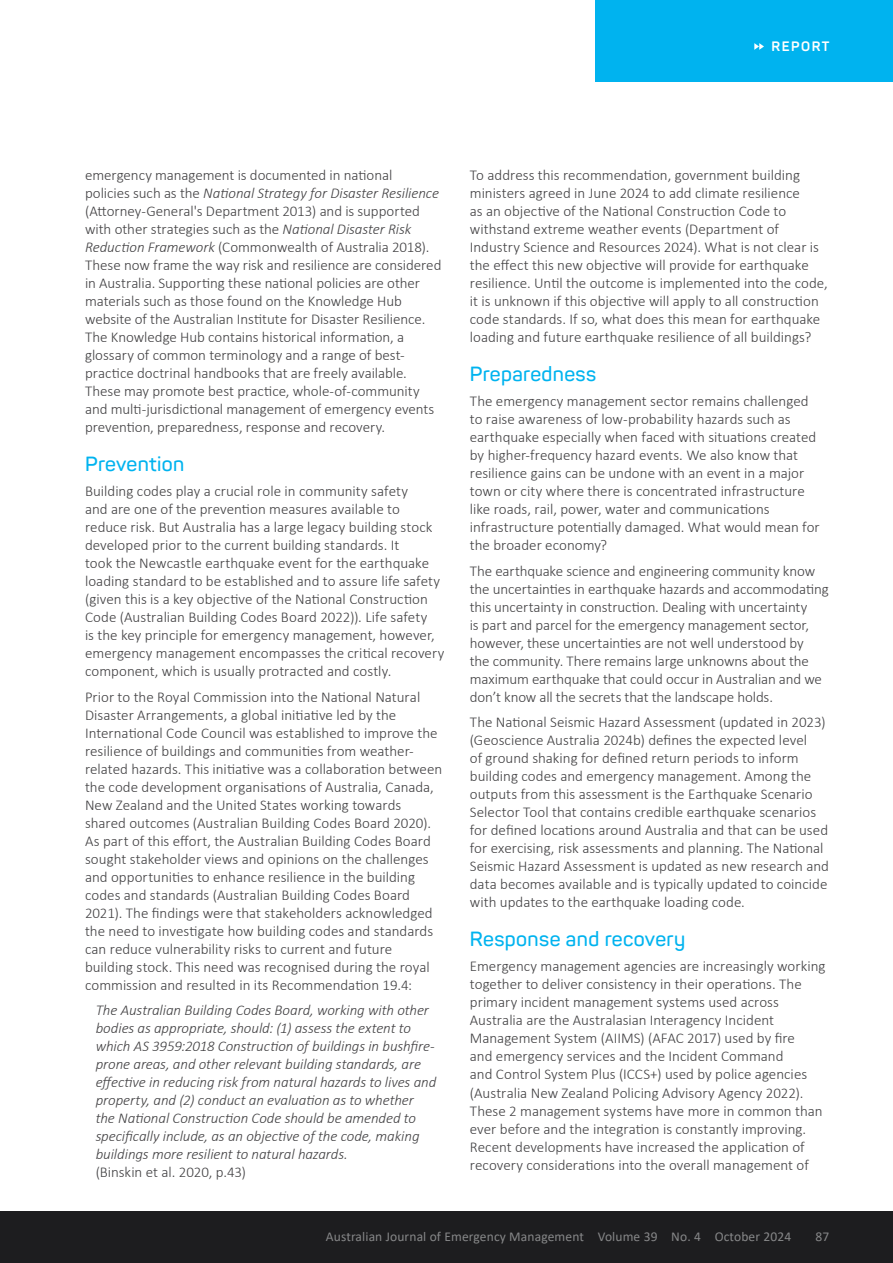
<style>
.page{position:relative;width:893px;height:1263px;background:#fff}
.page>*{position:absolute;margin:0;border:0;box-sizing:border-box;transform-origin:0 0}
.t1{font:600 20.25px "Panton";letter-spacing:.02em;color:#00b3ef}
.t2{font:300 15px/18px "Calibri";color:#414042}
.t3{font:italic 300 15px/18px "Calibri";letter-spacing:-.005em;color:#414042}
.t4{font:13.5px "Calibri";letter-spacing:.01em;color:#868788}
.t5{font:700 13.5px "Panton";letter-spacing:.11em;color:#fff}
.s1{font-style:italic}
</style>
<div class="page">
<div style="left:596px;top:0;width:297px;height:81px;background:#00b3ef"></div>
<svg style="left:754px;top:43px;width:10px;height:7px"></svg>
<div style="left:0;top:1212px;width:893px;height:51px;background:#1d1d1f"></div>
<p class="t5" style="left:772px;top:38px;width:59px">REPORT</p>
<p class="t2" style="left:85px;top:166px;width:358px">emergency management is documented in national<br>policies such as the <span class="s1">National Strategy for Disaster Resilience </span>(Attorney-General's Department 2013) and is supported with other strategies such as the <span class="s1">National Disaster Risk Reduction Framework</span> (Commonwealth of Australia 2018).<br>These now frame the way risk and resilience are considered in Australia. Supporting these national policies are other materials such as those found on the Knowledge Hub website of the Australian Institute for Disaster Resilience.<br>The Knowledge Hub contains historical information, a glossary of common terminology and a range of best&shy;practice doctrinal handbooks that are freely available.<br>These may promote best practice, whole-of-community and multi-jurisdictional management of emergency events prevention, preparedness, response and recovery.</p>
<h1 class="t1" style="left:85px;top:451px;width:101px">Prevention</h1>
<p class="t2" style="left:85px;top:482px;width:361px">Building codes play a crucial role in community safety<br>and are one of the prevention measures available to reduce risk. But Australia has a large legacy building stock developed prior to the current building standards. It<br>took the Newcastle earthquake event for the earthquake loading standard to be established and to assure life safety (given this is a key objective of the National Construction Code (Australian Building Codes Board 2022)). Life safety<br>is the key principle for emergency management, however, emergency management encompasses the critical recovery component, which is usually protracted and costly.</p>
<p class="t2" style="left:85px;top:687px;width:359px">Prior to the Royal Commission into the National Natural Disaster Arrangements, a global initiative led by the International Code Council was established to improve the resilience of buildings and communities from weather&shy;related hazards. This initiative was a collaboration between the code development organisations of Australia, Canada, New Zealand and the United States working towards shared outcomes (Australian Building Codes Board 2020).<br>As part of this effort, the Australian Building Codes Board sought stakeholder views and opinions on the challenges and opportunities to enhance resilience in the building codes and standards (Australian Building Codes Board 2021). The findings were that stakeholders acknowledged the need to investigate how building codes and standards can reduce vulnerability risks to current and future building stock. This need was recognised during the royal commission and resulted in its Recommendation 19.4:</p>
<p class="t3" style="left:96px;top:1001px;width:342px">The Australian Building Codes Board, working with other bodies as appropriate, should: (1) assess the extent to which AS 3959:2018 Construction of buildings in bushfire&shy;prone areas, and other relevant building standards, are effective in reducing risk from natural hazards to lives and property, and (2) conduct an evaluation as to whether the National Construction Code should be amended to specifically include, as an objective of the code, making buildings more resilient to natural hazards.</p>
<p class="t2" style="left:96px;top:1163px;width:152px">(Binskin et al. 2020, p.43)</p>
<p class="t2" style="left:470px;top:166px;width:359px">To address this recommendation, government building ministers agreed in June 2024 to add climate resilience<br>as an objective of the National Construction Code to withstand extreme weather events (Department of Industry Science and Resources 2024). What is not clear is the effect this new objective will provide for earthquake resilience. Until the outcome is implemented into the code, it is unknown if this objective will apply to all construction code standards. If so, what does this mean for earthquake loading and future earthquake resilience of all buildings?</p>
<h1 class="t1" style="left:470px;top:361px;width:128px">Preparedness</h1>
<p class="t2" style="left:470px;top:392px;width:351px">The emergency management sector remains challenged to raise awareness of low-probability hazards such as earthquake especially when faced with situations created by higher-frequency hazard events. We also know that resilience gains can be undone with an event in a major town or city where there is concentrated infrastructure like roads, rail, power, water and communications infrastructure potentially damaged. What would mean for the broader economy?</p>
<p class="t2" style="left:470px;top:561px;width:360px">The earthquake science and engineering community know the uncertainties in earthquake hazards and accommodating this uncertainty in construction. Dealing with uncertainty<br>is part and parcel for the emergency management sector, however, these uncertainties are not well understood by<br>the community. There remains large unknowns about the maximum earthquake that could occur in Australian and we don’t know all the secrets that the landscape holds.</p>
<p class="t2" style="left:470px;top:713px;width:361px">The National Seismic Hazard Assessment (updated in 2023) (Geoscience Australia 2024b) defines the expected level<br>of ground shaking for defined return periods to inform building codes and emergency management. Among the outputs from this assessment is the Earthquake Scenario Selector Tool that contains credible earthquake scenarios for defined locations around Australia and that can be used for exercising, risk assessments and planning. The National Seismic Hazard Assessment is updated as new research and data becomes available and is typically updated to coincide with updates to the earthquake loading code.</p>
<h1 class="t1" style="left:470px;top:926px;width:217px">Response and recovery</h1>
<p class="t2" style="left:470px;top:957px;width:357px">Emergency management agencies are increasingly working together to deliver consistency in their operations. The primary incident management systems used across Australia are the Australasian Interagency Incident Management System (AIIMS) (AFAC 2017) used by fire<br>and emergency services and the Incident Command<br>and Control System Plus (ICCS+) used by police agencies (Australia New Zealand Policing Advisory Agency 2022).<br>These 2 management systems have more in common than ever before and the integration is constantly improving.<br>Recent developments have increased the application of recovery considerations into the overall management of</p>
<p class="t4" style="left:326px;top:1227px;width:467px">Australian Journal of Emergency Management Volume 39 No. 4 October 2024</p>
<p class="t4" style="left:815px;top:1227px;width:15px">87</p>
</div>
